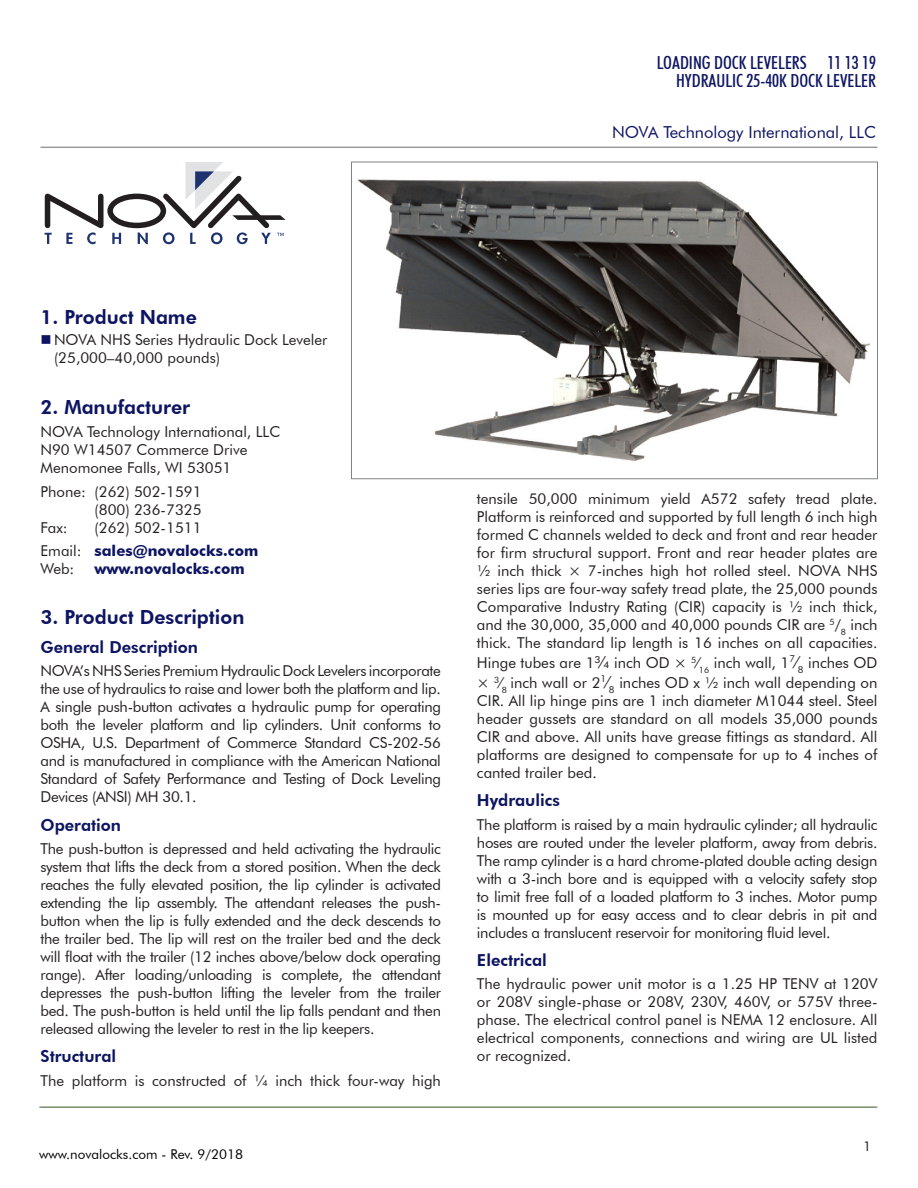
<style>
.page{position:relative;width:918px;height:1188px;background:#fff}
.page>*{position:absolute;margin:0;border:0;box-sizing:border-box;transform-origin:0 0}
._01_Ten-Part_Header{font:800 19.5px "Futura BT";color:#0d1461}
.t1{font:500 condensed 18px/18px "Futura BT";color:#0d1461;text-align:right}
._02_Subhead{font:800 16.5px "Futura BT";color:#0d1461}
.t2{font:16.5px "Futura BT";color:#0d1461}
._05_Body_Copy_01{font:15px/18px "Futura BT";color:#231f20;text-align:justify}
._05_Body_Copy_01-2{font:700 15px "Futura BT";color:#0d1461}
.t3{font:13.5px "Futura BT";color:#000}
.Customer_Document_ID{font:13.5px "Futura BT";color:#241e1b}
.s1{font-weight:400;color:#231f20}
.s2{font-size:16.5px}
</style>
<div class="page">
<hr style="left:40px;top:147px;width:838px;height:1px;background:#6c6d70">
<hr style="left:39px;top:1107px;width:838px;height:1px;background:#6c6d70">
<div style="left:107px;top:194px;width:59px;height:34px;border:6px solid #231f20;border-radius:50%"></div>
<svg style="left:44px;top:193px;width:60px;height:51px"></svg>
<svg style="left:112px;top:233px;width:9px;height:11px"></svg>
<svg style="left:138px;top:232px;width:10px;height:12px"></svg>
<svg style="left:158px;top:162px;width:128px;height:82px"></svg>
<img style="left:357px;top:179px;width:514px;height:282px">
<div style="left:351px;top:162px;width:527px;height:317px;border:1px solid #808285"></div>
<p class="t1" style="left:657px;top:54px;width:221px">LOADING DOCK LEVELERS 11 13 19<br>HYDRAULIC 25-40K DOCK LEVELER</p>
<p class="t2" style="left:612px;top:122px;width:265px">NOVA Technology International, LLC</p>
<p class="_01_Ten-Part_Header" style="left:40px;top:305px;width:158px">1. Product Name</p>
<p class="_05_Body_Copy_01" style="left:54px;top:331px;width:275px">NOVA NHS Series Hydraulic Dock Leveler (25,000–40,000 pounds)</p>
<p class="_01_Ten-Part_Header" style="left:40px;top:395px;width:151px">2. Manufacturer</p>
<p class="_05_Body_Copy_01" style="left:40px;top:423px;width:241px">NOVA Technology International, LLC</p>
<p class="_05_Body_Copy_01" style="left:40px;top:441px;width:209px">N90 W14507 Commerce Drive</p>
<p class="_05_Body_Copy_01" style="left:40px;top:459px;width:192px">Menomonee Falls, WI 53051</p>
<p class="_05_Body_Copy_01" style="left:40px;top:482px;width:163px">Phone: (262) 502-1591</p>
<p class="_05_Body_Copy_01" style="left:94px;top:500px;width:109px">(800) 236-7325</p>
<p class="_05_Body_Copy_01" style="left:40px;top:518px;width:29px">Fax:</p>
<p class="_05_Body_Copy_01" style="left:94px;top:518px;width:109px">(262) 502-1511</p>
<p class="_05_Body_Copy_01-2" style="left:40px;top:542px;width:219px"><span class="s1">Email:</span> sales@novalocks.com</p>
<p class="_05_Body_Copy_01" style="left:40px;top:560px;width:35px">Web:</p>
<p class="_05_Body_Copy_01-2" style="left:94px;top:560px;width:152px">www.novalocks.com</p>
<p class="_01_Ten-Part_Header" style="left:40px;top:606px;width:205px">3. Product Description</p>
<p class="_02_Subhead" style="left:40px;top:637px;width:159px">General Description</p>
<p class="_05_Body_Copy_01" style="left:40px;top:662px;width:402px">NOVA’s NHS Series Premium Hydraulic Dock Levelers incorporate the use of hydraulics to raise and lower both the platform and lip.<br>A single push-button activates a hydraulic pump for operating both the leveler platform and lip cylinders. Unit conforms to OSHA, U.S. Department of Commerce Standard CS-202-56 and is manufactured in compliance with the American National Standard of Safety Performance and Testing of Dock Leveling Devices (ANSI) MH 30.1.</p>
<p class="_02_Subhead" style="left:40px;top:815px;width:82px">Operation</p>
<p class="_05_Body_Copy_01" style="left:40px;top:840px;width:402px">The push-button is depressed and held activating the hydraulic system that lifts the deck from a stored position. When the deck reaches the fully elevated position, the lip cylinder is activated extending the lip assembly. The attendant releases the push&shy;button when the lip is fully extended and the deck descends to the trailer bed. The lip will rest on the trailer bed and the deck will float with the trailer (12 inches above/below dock operating range). After loading/unloading is complete, the attendant depresses the push-button lifting the leveler from the trailer bed. The push-button is held until the lip falls pendant and then released allowing the leveler to rest in the lip keepers.</p>
<p class="_02_Subhead" style="left:40px;top:1047px;width:77px">Structural</p>
<p class="_05_Body_Copy_01" style="left:40px;top:1071px;width:402px">The platform is constructed of ¼ inch thick four-way high</p>
<p class="t3" style="left:39px;top:1146px;width:205px">www.novalocks.com - Rev. 9/2018</p>
<p class="_05_Body_Copy_01" style="left:477px;top:490px;width:402px">tensile 50,000 minimum yield A572 safety tread plate.<br>Platform is reinforced and supported by full length 6 inch high formed C channels welded to deck and front and rear header for firm structural support. Front and rear header plates are ½ inch thick × 7-inches high hot rolled steel. NOVA NHS series lips are four-way safety tread plate, the 25,000 pounds Comparative Industry Rating (CIR) capacity is ½ inch thick, and the 30,000, 35,000 and 40,000 pounds CIR are <sup>5</sup>/<sub>8</sub> inch thick. The standard lip length is 16 inches on all capacities.</p>
<p class="_05_Body_Copy_01" style="left:477px;top:653px;width:402px;line-height:19.8px">Hinge tubes are 1<span class="s2">¾</span> inch OD × <sup>5</sup>∕<sub>16</sub> inch wall, 1<sup>7</sup><span class="s2">∕</span><sub>8</sub> inches OD × <sup>3</sup>∕<sub>8</sub> inch wall or 2<sup>1</sup><span class="s2">∕</span><sub>8</sub> inches OD x ½ inch wall depending on</p>
<p class="_05_Body_Copy_01" style="left:477px;top:691px;width:402px">CIR. All lip hinge pins are 1 inch diameter M1044 steel. Steel header gussets are standard on all models 35,000 pounds CIR and above. All units have grease fittings as standard. All platforms are designed to compensate for up to 4 inches of canted trailer bed.</p>
<p class="_02_Subhead" style="left:477px;top:790px;width:84px">Hydraulics</p>
<p class="_05_Body_Copy_01" style="left:477px;top:815px;width:402px">The platform is raised by a main hydraulic cylinder; all hydraulic hoses are routed under the leveler platform, away from debris.<br>The ramp cylinder is a hard chrome-plated double acting design with a 3-inch bore and is equipped with a velocity safety stop to limit free fall of a loaded platform to 3 inches. Motor pump is mounted up for easy access and to clear debris in pit and includes a translucent reservoir for monitoring fluid level.</p>
<p class="_02_Subhead" style="left:477px;top:950px;width:71px">Electrical</p>
<p class="_05_Body_Copy_01" style="left:477px;top:975px;width:402px">The hydraulic power unit motor is a 1.25 HP TENV at 120V or 208V single-phase or 208V, 230V, 460V, or 575V three&shy;phase. The electrical control panel is NEMA 12 enclosure. All electrical components, connections and wiring are UL listed or recognized.</p>
<p class="Customer_Document_ID" style="left:863px;top:1138px;width:9px">1</p>
</div>
